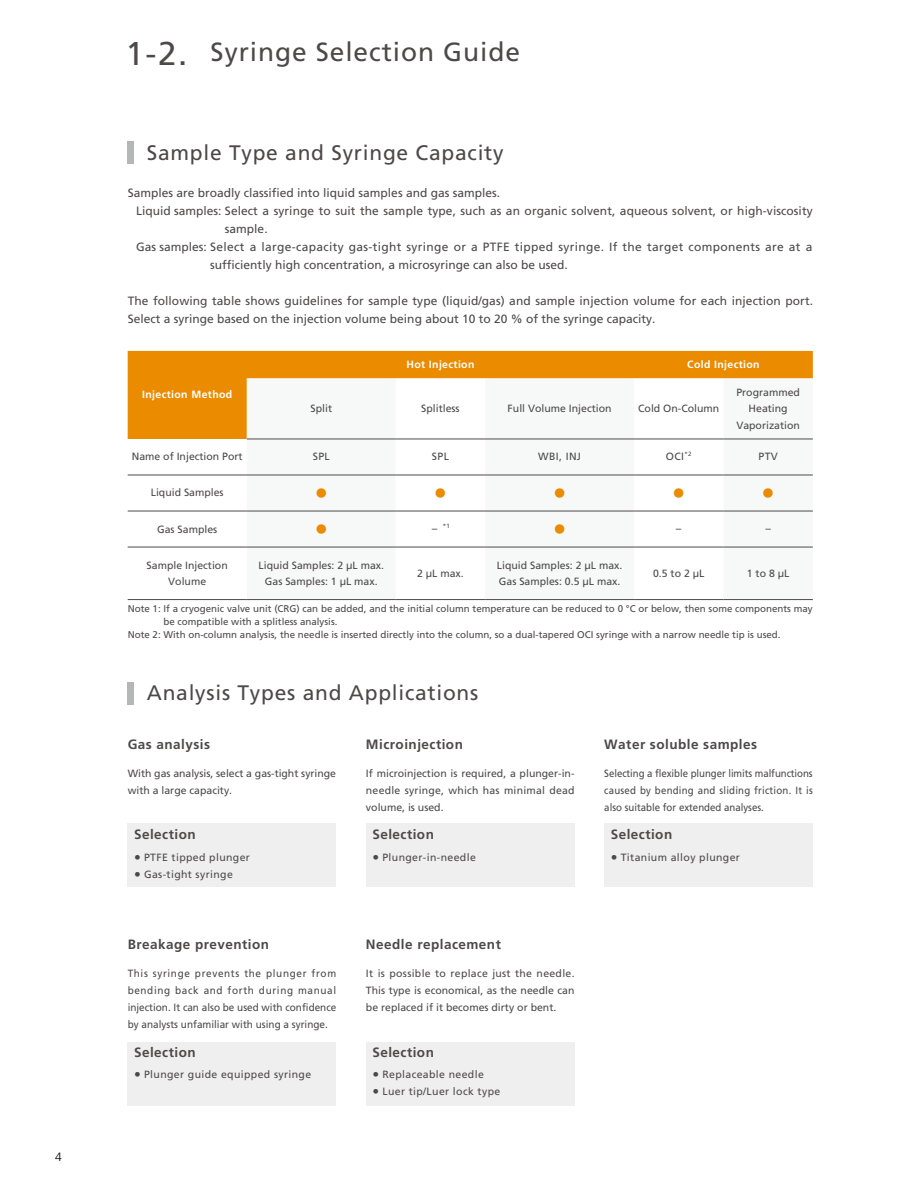
<style>
.page{position:relative;width:915px;height:1191px;background:#fff}
.page>*{position:absolute;margin:0;border:0;box-sizing:border-box;transform-origin:0 0}
.t1{font:33px "Frutiger LT Std";color:#4d4949}
.t2{font:26.25px "Frutiger LT Std";letter-spacing:.035em;color:#4d4949}
.t3{font:21px "Frutiger LT Std";letter-spacing:.035em;color:#4d4949}
.t4{font:700 13.5px "Frutiger LT Std";letter-spacing:.035em;color:#4d4949}
.t5{font:12px/18px "Frutiger LT Std";letter-spacing:.005em;color:#4d4949}
.t6{font:12px "Frutiger LT Std";letter-spacing:.025em;color:#4d4949}
.t7{font:300 12px "Frutiger LT Std";color:#000}
.t8{font:10.5px/16.5px "Frutiger LT Std";color:#4d4949;text-align:center}
.t9{font:10.5px "Frutiger LT Std";letter-spacing:.035em;color:#4d4949}
.t10{font:10.5px/17.2px "Frutiger LT Std";color:#4d4949;text-align:justify;scale:.95 1}
.t11{font:10.5px/17.2px "Frutiger LT Std";color:#4d4949;text-align:justify;scale:.92 1}
.t12{font:700 10.5px "Frutiger LT Std";letter-spacing:.035em;color:#fff}
.t13{font:10.5px "Koz Go Pro";color:#ea8b00}
.t14{font:10.5px "Frutiger LT Std";color:#4d4949;scale:2 1}
.t15{font:9.75px "Frutiger LT Std";color:#4d4949}
.t16{font:6.15px "Frutiger LT Std";color:#4d4949}
.s1{font-size:13.5px}
</style>
<div class="page">
<div style="left:128px;top:351px;width:684px;height:88px;background:#ea8b00"></div>
<svg style="left:247px;top:378px;width:565px;height:169px"></svg>
<svg style="left:395px;top:378px;width:328px;height:61px"></svg>
<svg style="left:395px;top:440px;width:328px;height:107px"></svg>
<hr style="left:128px;top:475px;width:119px;height:1px;background:#4d4949">
<hr style="left:247px;top:475px;width:148px;height:1px;background:#4d4949">
<hr style="left:395px;top:475px;width:90px;height:1px;background:#4d4949">
<hr style="left:485px;top:475px;width:149px;height:1px;background:#4d4949">
<hr style="left:634px;top:475px;width:89px;height:1px;background:#4d4949">
<hr style="left:723px;top:475px;width:89px;height:1px;background:#4d4949">
<hr style="left:128px;top:511px;width:119px;height:1px;background:#4d4949">
<hr style="left:247px;top:511px;width:148px;height:1px;background:#4d4949">
<hr style="left:395px;top:511px;width:90px;height:1px;background:#4d4949">
<hr style="left:485px;top:511px;width:149px;height:1px;background:#4d4949">
<hr style="left:634px;top:511px;width:89px;height:1px;background:#4d4949">
<hr style="left:723px;top:511px;width:89px;height:1px;background:#4d4949">
<hr style="left:128px;top:547px;width:119px;height:1px;background:#4d4949">
<hr style="left:247px;top:547px;width:148px;height:1px;background:#4d4949">
<hr style="left:395px;top:547px;width:90px;height:1px;background:#4d4949">
<hr style="left:485px;top:547px;width:149px;height:1px;background:#4d4949">
<hr style="left:634px;top:547px;width:89px;height:1px;background:#4d4949">
<hr style="left:723px;top:547px;width:89px;height:1px;background:#4d4949">
<hr style="left:128px;top:599px;width:119px;height:1px;background:#4d4949">
<hr style="left:247px;top:599px;width:148px;height:1px;background:#4d4949">
<hr style="left:395px;top:599px;width:90px;height:1px;background:#4d4949">
<hr style="left:485px;top:599px;width:149px;height:1px;background:#4d4949">
<hr style="left:634px;top:599px;width:89px;height:1px;background:#4d4949">
<hr style="left:723px;top:599px;width:89px;height:1px;background:#4d4949">
<hr style="left:247px;top:439px;width:148px;height:1px;background:#4d4949">
<hr style="left:395px;top:439px;width:90px;height:1px;background:#4d4949">
<hr style="left:485px;top:439px;width:149px;height:1px;background:#4d4949">
<hr style="left:634px;top:439px;width:89px;height:1px;background:#4d4949">
<hr style="left:723px;top:439px;width:89px;height:1px;background:#4d4949">
<div style="left:128px;top:142px;width:6px;height:22px;background:#b5b6b6"></div>
<div style="left:128px;top:823px;width:208px;height:64px;background:#efefef"></div>
<div style="left:128px;top:1042px;width:208px;height:64px;background:#efefef"></div>
<div style="left:366px;top:823px;width:208px;height:64px;background:#efefef"></div>
<div style="left:366px;top:1042px;width:208px;height:64px;background:#efefef"></div>
<div style="left:604px;top:823px;width:208px;height:64px;background:#efefef"></div>
<div style="left:128px;top:682px;width:6px;height:22px;background:#b5b6b6"></div>
<p class="t7" style="left:55px;top:1150px;width:8px">4</p>
<h1 class="t1" style="left:125px;top:34px;width:63px">1-2.</h1>
<h2 class="t2" style="left:210px;top:37px;width:311px">Syringe Selection Guide</h2>
<h3 class="t3" style="left:147px;top:140px;width:358px">Sample Type and Syringe Capacity</h3>
<p class="t5" style="left:128px;top:184px;width:374px">Samples are broadly classified into liquid samples and gas samples.</p>
<p class="t5" style="left:136px;top:202px;width:677px">Liquid samples: Select a syringe to suit the sample type, such as an organic solvent, aqueous solvent, or high-viscosity</p>
<p class="t5" style="left:225px;top:220px;width:44px">sample.</p>
<p class="t6" style="left:136px;top:240px;width:677px">Gas samples: Select a large-capacity gas-tight syringe or a PTFE tipped syringe. If the target components are at a</p>
<p class="t5" style="left:210px;top:256px;width:359px">sufficiently high concentration, a microsyringe can also be used.</p>
<p class="t5" style="left:128px;top:292px;width:686px">The following table shows guidelines for sample type (liquid/gas) and sample injection volume for each injection port.<br>Select a syringe based on the injection volume being about 10 to 20 % of the syringe capacity.</p>
<p class="t12" style="left:142px;top:388px;width:92px">Injection Method</p>
<p class="t12" style="left:406px;top:358px;width:69px">Hot Injection</p>
<p class="t12" style="left:687px;top:358px;width:74px">Cold Injection</p>
<p class="t8" style="left:310px;top:400px;width:23px">Split</p>
<p class="t8" style="left:421px;top:400px;width:40px">Splitless</p>
<p class="t8" style="left:507px;top:400px;width:105px">Full Volume Injection</p>
<p class="t8" style="left:638px;top:400px;width:83px">Cold On-Column</p>
<p class="t8" style="left:736px;top:384px;width:65px">Programmed<br>Heating<br>Vaporization</p>
<p class="t8" style="left:132px;top:448px;width:112px">Name of Injection Port</p>
<p class="t8" style="left:312px;top:448px;width:19px">SPL</p>
<p class="t8" style="left:432px;top:448px;width:19px">SPL</p>
<p class="t8" style="left:538px;top:448px;width:44px">WBI, INJ</p>
<p class="t8" style="left:665px;top:448px;width:20px">OCI</p>
<p class="t16" style="left:684px;top:450px;width:9px">*2</p>
<p class="t8" style="left:758px;top:448px;width:21px">PTV</p>
<p class="t8" style="left:151px;top:484px;width:74px">Liquid Samples</p>
<p class="t13" style="left:316px;top:486px;width:12px">●</p>
<p class="t13" style="left:435px;top:486px;width:12px">●</p>
<p class="t13" style="left:554px;top:486px;width:12px">●</p>
<p class="t13" style="left:673px;top:486px;width:12px">●</p>
<p class="t13" style="left:762px;top:486px;width:12px">●</p>
<p class="t8" style="left:157px;top:520px;width:62px">Gas Samples</p>
<p class="t13" style="left:316px;top:522px;width:12px">●</p>
<p class="t14" style="left:431px;top:522px;width:5px">-</p>
<p class="t16" style="left:442px;top:522px;width:9px">*1</p>
<p class="t13" style="left:554px;top:522px;width:12px">●</p>
<p class="t14" style="left:675px;top:522px;width:5px">-</p>
<p class="t14" style="left:764px;top:522px;width:5px">-</p>
<p class="t8" style="left:147px;top:556px;width:83px">Sample Injection<br>Volume</p>
<p class="t8" style="left:258px;top:556px;width:127px">Liquid Samples: 2 μL max.<br>Gas Samples: 1 μL max.</p>
<p class="t8" style="left:417px;top:565px;width:48px">2 μL max.</p>
<p class="t8" style="left:496px;top:556px;width:127px;text-align:left">Liquid Samples: 2 μL max.<br>Gas Samples: 0.5 μL max.</p>
<p class="t8" style="left:653px;top:565px;width:53px">0.5 to 2 μL</p>
<p class="t8" style="left:746px;top:565px;width:44px">1 to 8 μL</p>
<p class="t15" style="left:128px;top:603px;width:686px">Note 1: If a cryogenic valve unit (CRG) can be added, and the initial column temperature can be reduced to 0 °C or below, then some components may</p>
<p class="t15" style="left:163px;top:616px;width:175px">be compatible with a splitless analysis.</p>
<p class="t15" style="left:128px;top:628px;width:654px">Note 2: With on-column analysis, the needle is inserted directly into the column, so a dual-tapered OCI syringe with a narrow needle tip is used.</p>
<h3 class="t3" style="left:147px;top:680px;width:333px">Analysis Types and Applications</h3>
<p class="t4" style="left:128px;top:736px;width:84px">Gas analysis</p>
<p class="t8" style="left:128px;top:764px;width:210px;line-height:17.2px;text-align:left">With gas analysis, select a gas-tight syringe with a large capacity.</p>
<p class="t4" style="left:134px;top:827px;width:63px">Selection</p>
<p class="t9" style="left:134px;top:851px;width:117px"><span class="s1">•</span> PTFE tipped plunger</p>
<p class="t9" style="left:134px;top:868px;width:100px"><span class="s1">•</span> Gas-tight syringe</p>
<p class="t4" style="left:366px;top:736px;width:98px">Microinjection</p>
<p class="t8" style="left:366px;top:764px;width:210px;line-height:17.2px;text-align:justify">If microinjection is required, a plunger-in&shy;needle syringe, which has minimal dead volume, is used.</p>
<p class="t4" style="left:372px;top:827px;width:63px">Selection</p>
<p class="t9" style="left:372px;top:851px;width:105px"><span class="s1">•</span> Plunger-in-needle</p>
<p class="t4" style="left:128px;top:936px;width:143px">Breakage prevention</p>
<p class="t10" style="left:128px;top:964px;width:221px">This syringe prevents the plunger from bending back and forth during manual injection. It can also be used with confidence by analysts unfamiliar with using a syringe.</p>
<p class="t4" style="left:134px;top:1044px;width:63px">Selection</p>
<p class="t9" style="left:134px;top:1068px;width:179px"><span class="s1">•</span> Plunger guide equipped syringe</p>
<p class="t4" style="left:366px;top:936px;width:136px">Needle replacement</p>
<p class="t8" style="left:366px;top:964px;width:210px;line-height:17.2px;text-align:justify">It is possible to replace just the needle.<br>This type is economical, as the needle can be replaced if it becomes dirty or bent.</p>
<p class="t4" style="left:372px;top:1044px;width:63px">Selection</p>
<p class="t9" style="left:372px;top:1068px;width:113px"><span class="s1">•</span> Replaceable needle</p>
<p class="t9" style="left:372px;top:1085px;width:129px"><span class="s1">•</span> Luer tip/Luer lock type</p>
<p class="t4" style="left:604px;top:736px;width:154px">Water soluble samples</p>
<p class="t11" style="left:604px;top:764px;width:228px">Selecting a flexible plunger limits malfunctions caused by bending and sliding friction. It is also suitable for extended analyses.</p>
<p class="t4" style="left:610px;top:827px;width:63px">Selection</p>
<p class="t9" style="left:610px;top:851px;width:131px"><span class="s1">•</span> Titanium alloy plunger</p>
</div>
